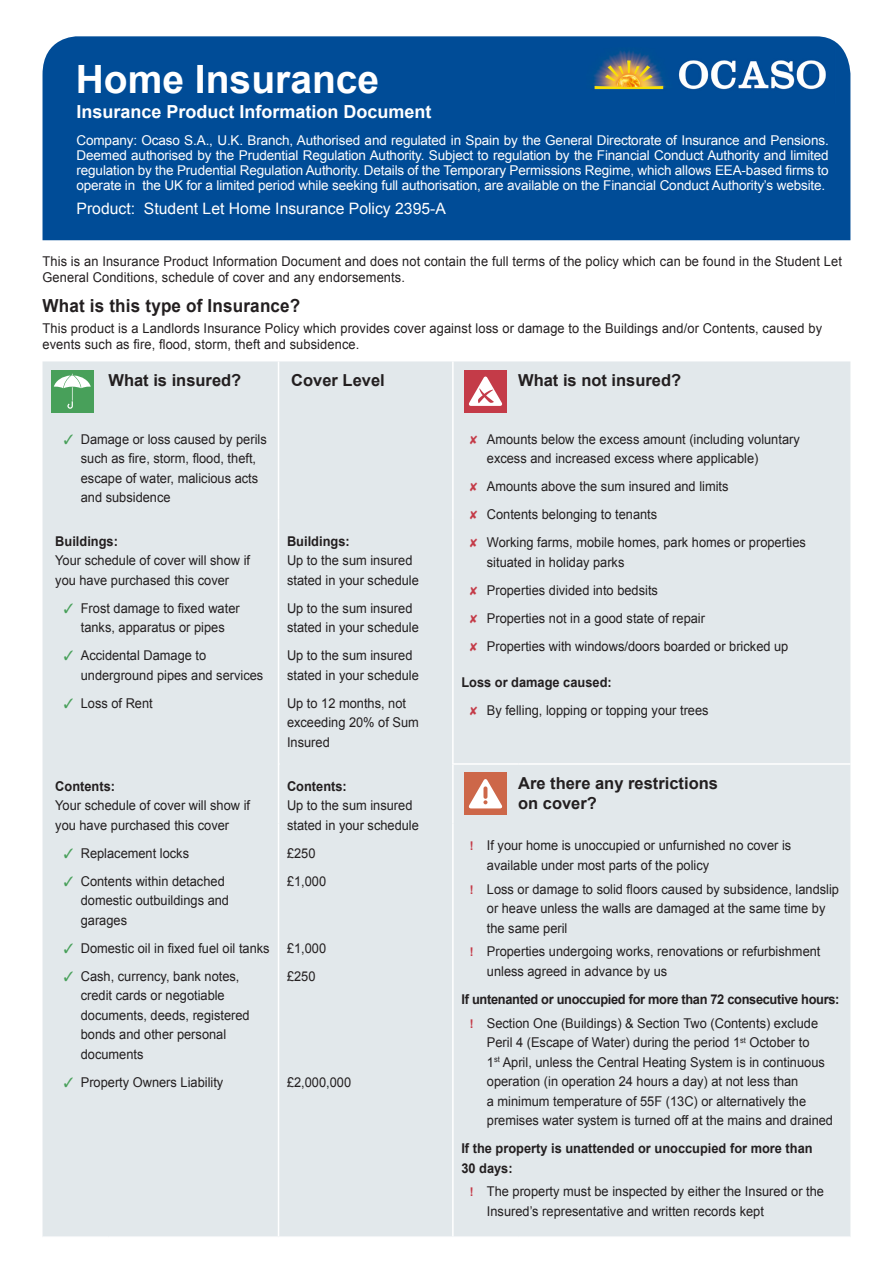
<style>
.page{position:relative;width:893px;height:1263px;background:#fff}
.page>*{position:absolute;margin:0;border:0;box-sizing:border-box;transform-origin:0 0}
.t1{font:700 39px "Arial";color:#fff}
.t2{font:700 18px "Arial";color:#fff}
.t3{font:700 18px "Arial";letter-spacing:.01em;color:#231f20;scale:.95 1}
.t4{font:700 16.5px/19.8px "Arial";color:#231f20}
.t5{font:15.75px "Arial";color:#fff}
.t6{font:13.5px/19.5px "Arial";color:#231f20;scale:.95 1}
.t7{font:13.5px/15px "Arial";letter-spacing:-.01em;color:#fff;text-align:justify}
.t8{font:700 13.5px/23.7px "Arial";letter-spacing:-.025em;color:#231f20;scale:.95 1}
.t9{font:700 13.5px/19.5px "Arial";color:#231f20;scale:.95 1}
.s1{color:#48a05a}
.s2{color:#c43b48}
.s3{font-weight:700}
.s4{font-weight:700;font-size:12px;color:#c43b48}
.s5{font-size:12px;color:#c43b48}
.s6{font-weight:400}
</style>
<div class="page">
<div style="left:43px;top:361px;width:807px;height:875px;background:#e2e8eb"></div>
<hr style="left:278px;top:421px;width:1px;height:98px;background:#fff">
<hr style="left:452px;top:421px;width:2px;height:98px;background:#fff">
<hr style="left:278px;top:519px;width:1px;height:245px;background:#fff">
<hr style="left:452px;top:519px;width:2px;height:245px;background:#fff">
<hr style="left:278px;top:764px;width:1px;height:59px;background:#fff">
<hr style="left:278px;top:823px;width:1px;height:413px;background:#fff">
<hr style="left:452px;top:823px;width:2px;height:413px;background:#fff">
<hr style="left:452px;top:765px;width:2px;height:58px;background:#fff">
<hr style="left:278px;top:361px;width:1px;height:60px;background:#fff">
<hr style="left:452px;top:361px;width:2px;height:60px;background:#fff">
<hr style="left:452px;top:763px;width:66px;height:2px;background:#fff">
<hr style="left:518px;top:763px;width:332px;height:2px;background:#fff">
<div style="left:51px;top:370px;width:43px;height:42px;background:#48a05a"></div>
<svg style="left:54px;top:374px;width:37px;height:35px"></svg>
<div style="left:464px;top:370px;width:43px;height:42px;background:#c43b48"></div>
<svg style="left:469px;top:376px;width:33px;height:30px"></svg>
<div style="left:464px;top:772px;width:43px;height:43px;background:#cd6749"></div>
<svg style="left:469px;top:779px;width:33px;height:29px"></svg>
<div style="left:43px;top:36px;width:807px;height:204px;background:#004c97"></div>
<img style="left:587px;top:47px;width:249px;height:57px">
<h1 class="t1" style="left:76px;top:53px;width:305px">Home Insurance</h1>
<h2 class="t2" style="left:77px;top:100px;width:357px">Insurance Product Information Document</h2>
<p class="t7" style="left:77px;top:133px;width:754px">Company: Ocaso S.A., U.K. Branch, Authorised and regulated in Spain by the General Directorate of Insurance and Pensions.<br>Deemed authorised by the Prudential Regulation Authority. Subject to regulation by the Financial Conduct Authority and limited regulation by the Prudential Regulation Authority. Details of the Temporary Permissions Regime, which allows EEA-based firms to operate in the UK for a limited period while seeking full authorisation, are available on the Financial Conduct Authority’s website.</p>
<p class="t5" style="left:77px;top:198px;width:371px">Product: Student Let Home Insurance Policy 2395-A</p>
<p class="t6" style="left:43px;top:253px;width:843px;line-height:16.2px">This is an Insurance Product Information Document and does not contain the full terms of the policy which can be found in the Student Let<br>General Conditions, schedule of cover and any endorsements.</p>
<h2 class="t3" style="left:43px;top:294px;width:273px">What is this type of Insurance?</h2>
<p class="t6" style="left:43px;top:320px;width:822px;line-height:16.2px">This product is a Landlords Insurance Policy which provides cover against loss or damage to the Buildings and/or Contents, caused by events such as fire, flood, storm, theft and subsidence.</p>
<p class="t4" style="left:108px;top:371px;width:134px">What is insured?</p>
<p class="t4" style="left:291px;top:371px;width:95px">Cover Level</p>
<p class="t4" style="left:518px;top:371px;width:165px">What is not insured?</p>
<p class="t6" style="left:81px;top:429px;width:197px;text-indent:-17px"><span class="s1">✓</span> Damage or loss caused by perils such as fire, storm, flood, theft, escape of water, malicious acts and subsidence</p>
<p class="t6" style="left:487px;top:429px;width:331px;text-indent:-17px"><span class="s2">✘</span> Amounts below the excess amount (including voluntary excess and increased excess where applicable)</p>
<p class="t6" style="left:470px;top:472px;width:355px;line-height:28px"><span class="s2">✘</span> Amounts above the sum insured and limits<br><span class="s2">✘</span> Contents belonging to tenants<br><span class="s2">✘</span> Working farms, mobile homes, park homes or properties</p>
<p class="t6" style="left:470px;top:548px;width:337px;line-height:28px;text-indent:17px">situated in holiday parks<br><span class="s2">✘</span> Properties divided into bedsits<br><span class="s2">✘</span> Properties not in a good state of repair<br><span class="s2">✘</span> Properties with windows/doors boarded or bricked up</p>
<p class="t6" style="left:470px;top:668px;width:253px;line-height:28px;text-indent:-8px"><span class="s3">Loss or damage caused:<br></span><span class="s2">✘</span> By felling, lopping or topping your trees</p>
<p class="t9" style="left:287px;top:532px;width:68px">Buildings:</p>
<p class="t6" style="left:287px;top:551px;width:140px">Up to the sum insured stated in your schedule</p>
<p class="t6" style="left:287px;top:599px;width:140px">Up to the sum insured stated in your schedule</p>
<p class="t6" style="left:287px;top:646px;width:140px">Up to the sum insured stated in your schedule</p>
<p class="t6" style="left:287px;top:694px;width:140px">Up to 12 months, not exceeding 20% of Sum<br>Insured</p>
<p class="t9" style="left:55px;top:532px;width:68px">Buildings:</p>
<p class="t6" style="left:55px;top:551px;width:207px">Your schedule of cover will show if you have purchased this cover</p>
<p class="t6" style="left:64px;top:599px;width:187px;text-align:center"><span class="s1">✓</span> Frost damage to fixed water tanks, apparatus or pipes</p>
<p class="t6" style="left:81px;top:646px;width:194px;text-indent:-17px"><span class="s1">✓</span> Accidental Damage to underground pipes and services</p>
<p class="t6" style="left:64px;top:694px;width:95px"><span class="s1">✓</span> Loss of Rent</p>
<p class="t9" style="left:55px;top:777px;width:64px">Contents:</p>
<p class="t6" style="left:55px;top:796px;width:207px">Your schedule of cover will show if you have purchased this cover</p>
<p class="t6" style="left:64px;top:843px;width:133px"><span class="s1">✓</span> Replacement locks</p>
<p class="t6" style="left:81px;top:871px;width:158px;text-indent:-17px"><span class="s1">✓</span> Contents within detached domestic outbuildings and garages</p>
<p class="t6" style="left:64px;top:938px;width:218px"><span class="s1">✓</span> Domestic oil in fixed fuel oil tanks</p>
<p class="t6" style="left:81px;top:966px;width:179px;text-indent:-17px"><span class="s1">✓</span> Cash, currency, bank notes, credit cards or negotiable documents, deeds, registered bonds and other personal documents</p>
<p class="t6" style="left:64px;top:1072px;width:169px"><span class="s1">✓</span> Property Owners Liability</p>
<p class="t9" style="left:287px;top:777px;width:64px">Contents:</p>
<p class="t6" style="left:287px;top:796px;width:140px">Up to the sum insured stated in your schedule</p>
<p class="t6" style="left:287px;top:839px;width:43px;line-height:28px">£250 £1,000</p>
<p class="t6" style="left:287px;top:934px;width:43px;line-height:28px">£1,000 £250</p>
<p class="t6" style="left:287px;top:1072px;width:69px">£2,000,000</p>
<p class="t4" style="left:518px;top:774px;width:201px">Are there any restrictions on cover?</p>
<p class="t6" style="left:487px;top:836px;width:322px;text-indent:-17px"><span class="s4">!</span> If your home is unoccupied or unfurnished no cover is available under most parts of the policy</p>
<p class="t6" style="left:487px;top:879px;width:372px;text-indent:-17px"><span class="s4">!</span> Loss or damage to solid floors caused by subsidence, landslip or heave unless the walls are damaged at the same time by the same peril</p>
<p class="t6" style="left:487px;top:942px;width:353px;text-indent:-17px"><span class="s4">!</span> Properties undergoing works, renovations or refurbishment unless agreed in advance by us</p>
<p class="t8" style="left:470px;top:988px;width:391px;text-indent:-9px">If untenanted or unoccupied for more than 72 consecutive hours: <span class="s5">!</span> <span class="s6">Section One (Buildings) &amp; Section Two (Contents) exclude</span></p>
<p class="t6" style="left:487px;top:1033px;width:366px">Peril 4 (Escape of Water) during the period 1<sup>st</sup> October to<br>1<sup>st</sup> April, unless the Central Heating System is in continuous operation (in operation 24 hours a day) at not less than<br>a minimum temperature of 55F (13C) or alternatively the premises water system is turned off at the mains and drained</p>
<p class="t9" style="left:461px;top:1139px;width:371px">If the property is unattended or unoccupied for more than<br>30 days:</p>
<p class="t6" style="left:487px;top:1182px;width:356px;text-indent:-17px"><span class="s4">!</span> The property must be inspected by either the Insured or the<br>Insured’s representative and written records kept</p>
</div>
